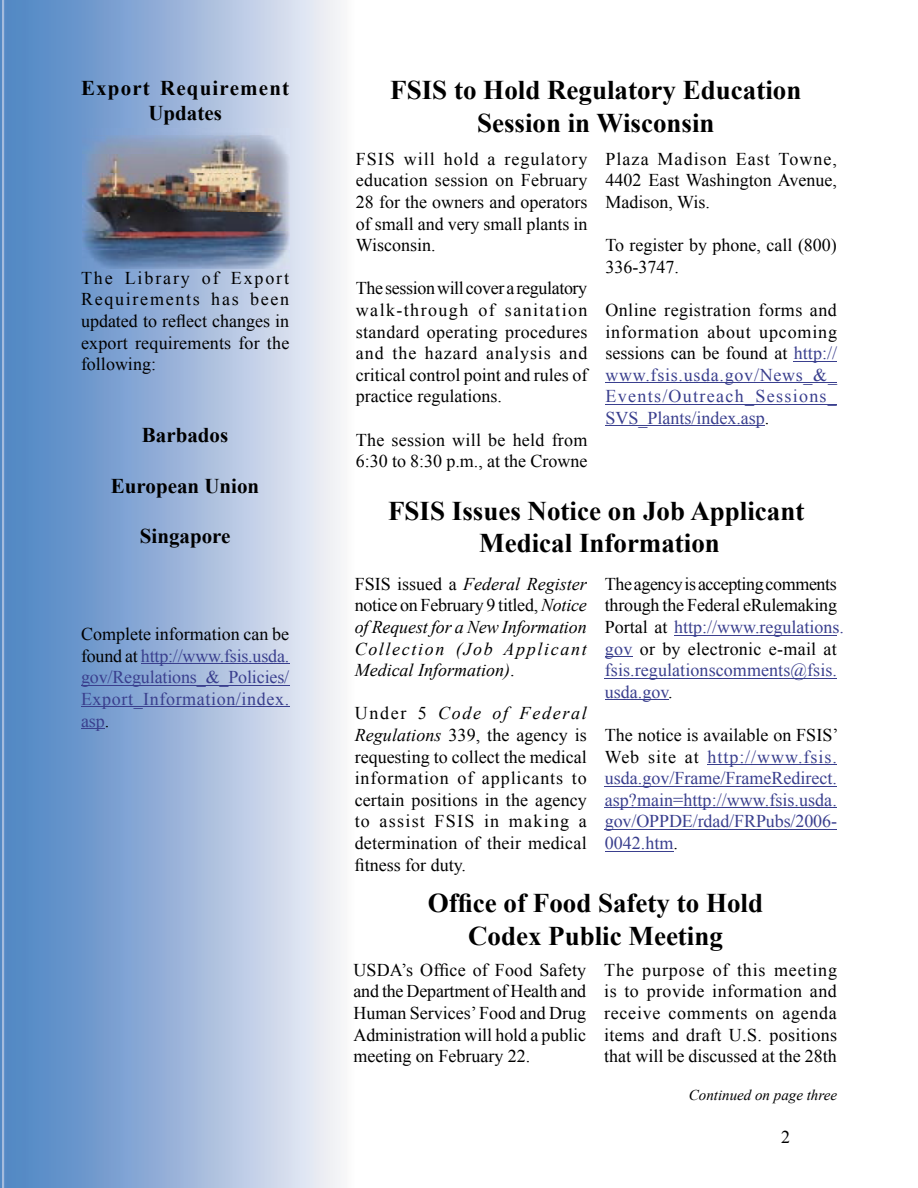
<style>
.page{position:relative;width:918px;height:1188px;background:#fff}
.page>*{position:absolute;margin:0;border:0;box-sizing:border-box;transform-origin:0 0}
.t1{font:700 27px/32.4px "Times New Roman";color:#000;text-align:center}
.t2{font:700 21px "Times New Roman";color:#000}
.t3{font:700 21px/25.2px "Times New Roman";letter-spacing:.055em;color:#000;text-align:center}
.t4{font:18px/21.6px "Times New Roman";color:#000;text-align:justify}
.t5{font:18px/21.6px "Times New Roman";letter-spacing:.005em;color:#3a3f8e;text-align:justify}
.t6{font:italic 18px/21.6px "Times New Roman";color:#000;text-align:justify}
.t7{font:italic 15px "Times New Roman";color:#000}
.s1{color:#000}
.s2{font-style:normal}
.s3{font-style:italic}
.s4{color:#3a3f8e}
</style>
<div class="page">
<svg style="left:0;top:0;width:341px;height:1188px;background:#97b3d9"></svg>
<img style="left:83px;top:250px;width:206px;height:19px">
<img style="left:83px;top:129px;width:206px;height:121px">
<hr style="left:141px;top:663px;width:148px;height:1px;background:#3a3f8e">
<hr style="left:81px;top:685px;width:208px;height:1px;background:#3a3f8e">
<hr style="left:81px;top:706px;width:208px;height:1px;background:#3a3f8e">
<svg style="left:81px;top:728px;width:24px;height:1px"></svg>
<hr style="left:674px;top:635px;width:163px;height:1px;background:#3a3f8e">
<svg style="left:605px;top:656px;width:28px;height:1px"></svg>
<hr style="left:605px;top:678px;width:232px;height:1px;background:#3a3f8e">
<hr style="left:605px;top:699px;width:63px;height:1px;background:#3a3f8e">
<hr style="left:707px;top:764px;width:130px;height:1px;background:#3a3f8e">
<hr style="left:605px;top:786px;width:232px;height:1px;background:#3a3f8e">
<hr style="left:605px;top:807px;width:232px;height:1px;background:#3a3f8e">
<hr style="left:605px;top:829px;width:232px;height:1px;background:#3a3f8e">
<hr style="left:605px;top:851px;width:68px;height:1px;background:#3a3f8e">
<hr style="left:794px;top:361px;width:43px;height:1px;background:#3a3f8e">
<hr style="left:605px;top:382px;width:232px;height:1px;background:#3a3f8e">
<hr style="left:605px;top:404px;width:232px;height:1px;background:#3a3f8e">
<hr style="left:605px;top:426px;width:160px;height:1px;background:#3a3f8e">
<p class="t3" style="left:81px;top:75px;width:210px">Export Requirement<br>Updates</p>
<p class="t4" style="left:81px;top:267px;width:210px">The Library of Export Requirements has been updated to reflect changes in export requirements for the following:</p>
<p class="t2" style="left:142px;top:421px;width:88px">Barbados</p>
<p class="t2" style="left:111px;top:471px;width:150px">European Union</p>
<p class="t2" style="left:140px;top:521px;width:92px">Singapore</p>
<p class="t5" style="left:81px;top:623px;width:210px"><span class="s1">Complete information can be found at</span> http://www.fsis.usda. gov/Regulations_&amp;_Policies/ Export_Information/index. asp<span class="s1">.</span></p>
<h1 class="t1" style="left:390px;top:73px;width:413px">FSIS to Hold Regulatory Education<br>Session in Wisconsin</h1>
<p class="t4" style="left:356px;top:148px;width:233px">FSIS will hold a regulatory education session on February 28 for the owners and operators of small and very small plants in Wisconsin.</p>
<p class="t4" style="left:356px;top:277px;width:233px">The session will cover a regulatory walk-through of sanitation standard operating procedures and the hazard analysis and critical control point and rules of practice regulations.</p>
<p class="t4" style="left:356px;top:429px;width:233px">The session will be held from<br>6:30 to 8:30 p.m., at the Crowne</p>
<p class="t4" style="left:605px;top:148px;width:233px">Plaza Madison East Towne, 4402 East Washington Avenue, Madison, Wis.</p>
<p class="t4" style="left:605px;top:234px;width:233px">To register by phone, call (800)<br>336-3747.</p>
<p class="t5" style="left:605px;top:299px;width:233px"><span class="s1">Online registration forms and information about upcoming sessions can be found at</span> http:// www.fsis.usda.gov/News_&amp;_ Events/Outreach_Sessions_ SVS_Plants/index.asp<span class="s1">.</span></p>
<h1 class="t1" style="left:388px;top:494px;width:418px">FSIS Issues Notice on Job Applicant<br>Medical Information</h1>
<p class="t6" style="left:355px;top:573px;width:234px"><span class="s2">FSIS issued a</span> Federal Register <span class="s2">notice on February 9 titled,</span> Notice of Request for a New Information Collection (Job Applicant Medical Information)<span class="s2">.</span></p>
<p class="t4" style="left:355px;top:702px;width:234px">Under 5 <span class="s3">Code of Federal Regulations</span> 339, the agency is requesting to collect the medical information of applicants to certain positions in the agency to assist FSIS in making a determination of their medical fitness for duty.</p>
<p class="t4" style="left:605px;top:573px;width:241px;text-align:left">The agency is accepting comments through the Federal eRulemaking<br>Portal at <span class="s4">http://www.regulations. gov</span> or by electronic e-mail at <span class="s4">fsis.regulationscomments@fsis. usda.gov</span>.</p>
<p class="t5" style="left:605px;top:724px;width:235px"><span class="s1">The notice is available on FSIS’ Web site at</span> http://www.fsis. usda.gov/Frame/FrameRedirect. asp?main=http://www.fsis.usda. gov/OPPDE/rdad/FRPubs/2006- 0042.htm<span class="s1">.</span></p>
<h1 class="t1" style="left:428px;top:886px;width:337px">Office of Food Safety to Hold<br>Codex Public Meeting</h1>
<p class="t4" style="left:353px;top:959px;width:234px">USDA’s Office of Food Safety and the Department of Health and Human Services’ Food and Drug Administration will hold a public meeting on February 22.</p>
<p class="t4" style="left:604px;top:959px;width:234px">The purpose of this meeting is to provide information and receive comments on agenda items and draft U.S. positions that will be discussed at the 28th</p>
<p class="t7" style="left:689px;top:1085px;width:150px">Continued on page three</p>
<p class="t4" style="left:781px;top:1126px;width:10px">2</p>
</div>
